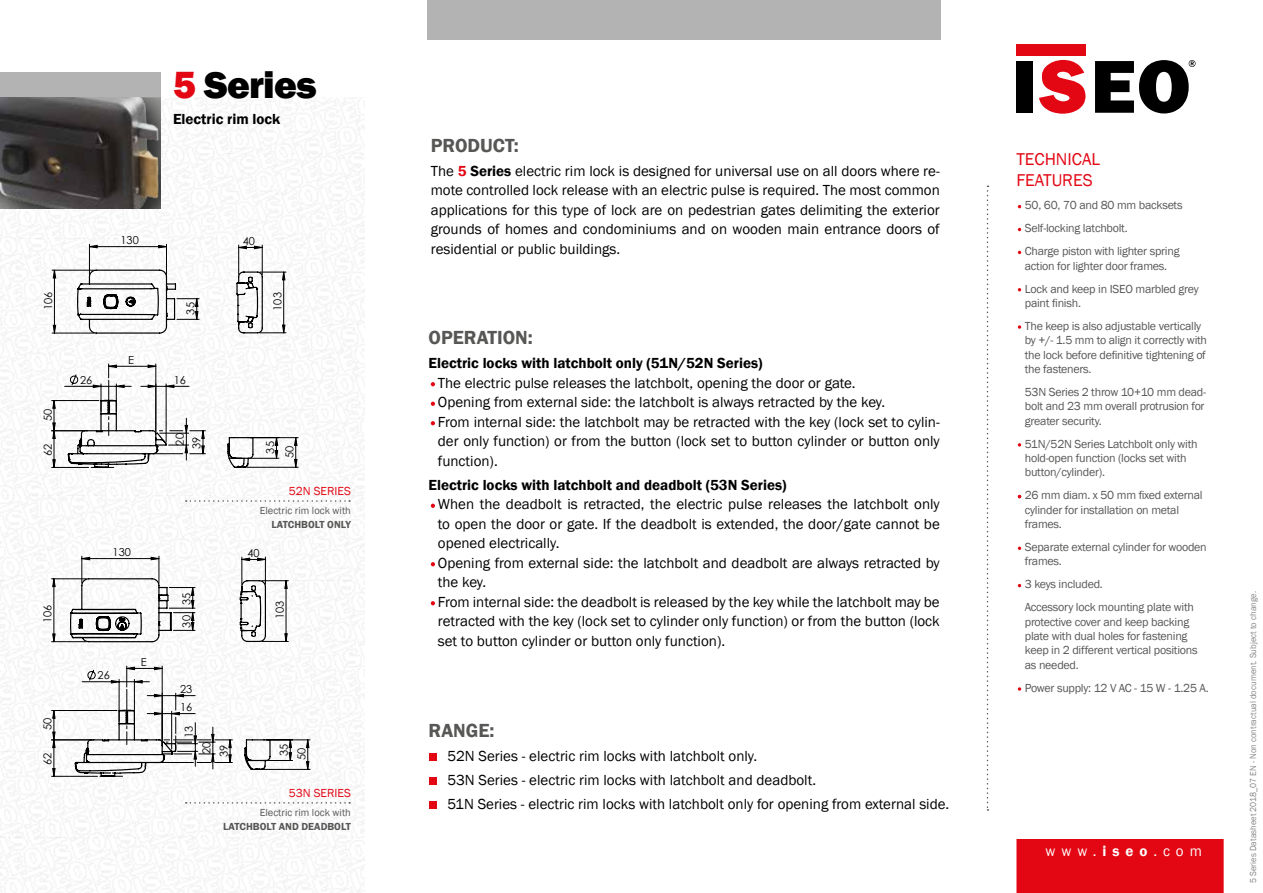
<style>
.page{position:relative;width:1263px;height:893px;background:#fff}
.page>*{position:absolute;margin:0;border:0;box-sizing:border-box;transform-origin:0 0}
.t1{font:800 39px "Franklin Gothic";letter-spacing:-.02em;color:#000}
.t2{font:600 19.5px "Franklin Gothic";color:#575756}
.t3{font:17.55px/21.1px "Franklin Gothic";color:#e30613}
.t4{font:15px/19.5px "Franklin Gothic";color:#000;text-align:justify}
.t5{font:600 15px "Franklin Gothic";color:#000}
.t6{font:15px "Franklin Gothic";letter-spacing:.395em;color:#fff}
.t7{font:12px/14.4px "Franklin Gothic";letter-spacing:-.02em;color:#575756}
.t8{font:12px "Franklin Gothic";color:#e30613}
.t9{font:10.95px/17.2px "Century Gothic";color:#000;text-align:center}
.t10{font:10.5px "Franklin Gothic";color:#575756}
.t11{font:600 10.5px "Franklin Gothic";color:#575756}
.t12{font:9px "Franklin Gothic";color:#878787;scale:.95 1}
.s1{color:#e30613}
.s2{font-weight:600;color:#e30613}
.s3{font-weight:600}
</style>
<div class="page">
<img style="left:0;top:98px;width:365px;height:795px">
<div style="left:1016px;top:839px;width:208px;height:54px;background:#e30613"></div>
<div style="left:1016px;top:61px;width:16px;height:52px;background:#000"></div>
<svg style="left:1039px;top:60px;width:46px;height:54px"></svg>
<div style="left:1016px;top:44px;width:69px;height:12px;background:#e30613"></div>
<svg style="left:1095px;top:60px;width:100px;height:53px"></svg>
<div style="left:427px;top:0;width:514px;height:40px;background:#b3b3b3"></div>
<svg style="left:987px;top:186px;width:1px;height:625px"></svg>
<div style="left:0;top:72px;width:161px;height:26px;background:#b3b3b3"></div>
<img style="left:0;top:98px;width:161px;height:110px">
<div style="left:429px;top:753px;width:8px;height:7px;background:#e30613"></div>
<div style="left:429px;top:777px;width:8px;height:7px;background:#e30613"></div>
<div style="left:429px;top:801px;width:8px;height:7px;background:#e30613"></div>
<svg style="left:1018px;top:325px;width:3px;height:4px"></svg>
<svg style="left:1018px;top:443px;width:3px;height:4px"></svg>
<svg style="left:1018px;top:687px;width:3px;height:4px"></svg>
<svg style="left:431px;top:382px;width:4px;height:4px"></svg>
<svg style="left:431px;top:402px;width:4px;height:4px"></svg>
<svg style="left:431px;top:421px;width:4px;height:4px"></svg>
<svg style="left:431px;top:504px;width:4px;height:4px"></svg>
<svg style="left:431px;top:562px;width:4px;height:4px"></svg>
<svg style="left:431px;top:601px;width:4px;height:4px"></svg>
<hr style="left:453px;top:230px;width:1px;height:67px;background:#000">
<hr style="left:52px;top:270px;width:42px;height:1px;background:#000">
<hr style="left:52px;top:333px;width:42px;height:1px;background:#000">
<hr style="left:593px;top:303px;width:1px;height:30px;background:#000">
<hr style="left:352px;top:266px;width:1px;height:31px;background:#000">
<svg style="left:53px;top:230px;width:256px;height:104px"></svg>
<hr style="left:251px;top:437px;width:47px;height:1px;background:#000">
<hr style="left:247px;top:467px;width:51px;height:1px;background:#000">
<svg style="left:13px;top:364px;width:284px;height:105px"></svg>
<hr style="left:474px;top:532px;width:1px;height:74px;background:#000">
<svg style="left:364px;top:576px;width:1px;height:30px"></svg>
<hr style="left:620px;top:605px;width:1px;height:30px;background:#000">
<svg style="left:52px;top:532px;width:270px;height:111px"></svg>
<hr style="left:266px;top:740px;width:44px;height:1px;background:#000">
<hr style="left:261px;top:769px;width:49px;height:1px;background:#000">
<svg style="left:24px;top:666px;width:285px;height:112px"></svg>
<svg style="left:186px;top:500px;width:164px;height:2px"></svg>
<svg style="left:186px;top:802px;width:164px;height:2px"></svg>
<p class="t1" style="left:173px;top:60px;width:145px"><span class="s1">5</span> Series</p>
<p class="t5" style="left:173px;top:110px;width:109px">Electric rim lock</p>
<p class="t9" style="left:39px;top:310px;width:20px;rotate:-90deg">106</p>
<p class="t9" style="left:39px;top:421px;width:14px;rotate:-90deg">50</p>
<p class="t9" style="left:39px;top:456px;width:14px;rotate:-90deg">62</p>
<p class="t9" style="left:80px;top:371px;width:14px">26</p>
<p class="t9" style="left:120px;top:231px;width:20px">130</p>
<p class="t9" style="left:128px;top:351px;width:7px">E</p>
<p class="t9" style="left:39px;top:623px;width:20px;rotate:-90deg">106</p>
<p class="t9" style="left:39px;top:730px;width:14px;rotate:-90deg">50</p>
<p class="t9" style="left:39px;top:765px;width:14px;rotate:-90deg">62</p>
<p class="t9" style="left:113px;top:543px;width:20px">130</p>
<p class="t9" style="left:98px;top:666px;width:14px">26</p>
<p class="t9" style="left:141px;top:653px;width:7px">E</p>
<p class="t9" style="left:182px;top:315px;width:14px;rotate:-90deg">35</p>
<p class="t9" style="left:174px;top:371px;width:14px">16</p>
<p class="t9" style="left:172px;top:449px;width:17px;line-height:16.6px;text-align:left;rotate:-90deg">20<br>39</p>
<p class="t9" style="left:178px;top:628px;width:36px;rotate:-90deg">30 35</p>
<p class="t9" style="left:180px;top:680px;width:14px">23</p>
<p class="t9" style="left:180px;top:698px;width:14px">16</p>
<p class="t9" style="left:180px;top:738px;width:14px;rotate:-90deg">13</p>
<p class="t9" style="left:243px;top:232px;width:14px">40</p>
<p class="t9" style="left:269px;top:311px;width:20px;rotate:-90deg">103</p>
<p class="t9" style="left:260px;top:458px;width:18px;line-height:19.2px;rotate:-90deg">35<br>50</p>
<p class="t8" style="left:289px;top:483px;width:64px">52N SERIES</p>
<p class="t10" style="left:260px;top:504px;width:93px">Electric rim lock with</p>
<p class="t11" style="left:272px;top:518px;width:81px">LATCHBOLT ONLY</p>
<p class="t9" style="left:247px;top:544px;width:14px">40</p>
<p class="t9" style="left:271px;top:619px;width:20px;rotate:-90deg">103</p>
<p class="t9" style="left:198px;top:757px;width:16px;text-align:left;rotate:-90deg">20<br>39</p>
<p class="t9" style="left:275px;top:760px;width:18px;rotate:-90deg">35<br>50</p>
<p class="t8" style="left:289px;top:785px;width:64px">53N SERIES</p>
<p class="t10" style="left:260px;top:806px;width:93px">Electric rim lock with</p>
<p class="t11" style="left:223px;top:820px;width:129px">LATCHBOLT AND DEADBOLT</p>
<p class="t2" style="left:431px;top:133px;width:89px">PRODUCT:</p>
<p class="t4" style="left:431px;top:161px;width:510px">The <span class="s2">5</span> <span class="s3">Series</span> electric rim lock is designed for universal use on all doors where re&shy;mote controlled lock release with an electric pulse is required. The most common applications for this type of lock are on pedestrian gates delimiting the exterior grounds of homes and condominiums and on wooden main entrance doors of residential or public buildings.</p>
<p class="t9" style="left:426px;top:217px;width:7px">E</p>
<p class="t9" style="left:472px;top:237px;width:14px">16</p>
<p class="t2" style="left:428px;top:326px;width:106px">OPERATION:</p>
<p class="t5" style="left:428px;top:354px;width:336px">Electric locks with latchbolt only (51N/52N Series)</p>
<p class="t4" style="left:438px;top:373px;width:419px">The electric pulse releases the latchbolt, opening the door or gate.</p>
<p class="t4" style="left:438px;top:393px;width:449px">Opening from external side: the latchbolt is always retracted by the key.</p>
<p class="t4" style="left:438px;top:412px;width:503px">From internal side: the latchbolt may be retracted with the key (lock set to cylin&shy;der only function) or from the button (lock set to button cylinder or button only function).</p>
<p class="t5" style="left:428px;top:476px;width:359px">Electric locks with latchbolt and deadbolt (53N Series)</p>
<p class="t4" style="left:438px;top:495px;width:503px">When the deadbolt is retracted, the electric pulse releases the latchbolt only to open the door or gate. If the deadbolt is extended, the door/gate cannot be opened electrically.</p>
<p class="t4" style="left:438px;top:553px;width:503px">Opening from external side: the latchbolt and deadbolt are always retracted by the key.</p>
<p class="t4" style="left:438px;top:592px;width:503px">From internal side: the deadbolt is released by the key while the latchbolt may be retracted with the key (lock set to cylinder only function) or from the button (lock set to button cylinder or button only function).</p>
<p class="t9" style="left:453px;top:519px;width:7px">E</p>
<p class="t9" style="left:492px;top:546px;width:14px">23</p>
<p class="t9" style="left:492px;top:603px;width:14px;rotate:-90deg">13</p>
<p class="t9" style="left:510px;top:622px;width:16px;text-align:left;rotate:-90deg">20<br>39</p>
<p class="t9" style="left:587px;top:626px;width:18px;rotate:-90deg">35<br>50</p>
<p class="t2" style="left:429px;top:718px;width:67px">RANGE:</p>
<p class="t4" style="left:447px;top:746px;width:311px">52N Series - electric rim locks with latchbolt only.</p>
<p class="t4" style="left:447px;top:770px;width:370px">53N Series - electric rim locks with latchbolt and deadbolt.</p>
<p class="t4" style="left:447px;top:794px;width:503px">51N Series - electric rim locks with latchbolt only for opening from external side.</p>
<p class="t3" style="left:1016px;top:149px;width:85px">TECHNICAL<br>FEATURES</p>
<p class="t7" style="left:1025px;top:198px;width:159px">50, 60, 70 and 80 mm backsets</p>
<p class="t7" style="left:1025px;top:221px;width:104px">Self-locking latchbolt.</p>
<p class="t7" style="left:1025px;top:244px;width:156px">Charge piston with lighter spring action for lighter door frames.</p>
<p class="t7" style="left:1025px;top:282px;width:175px">Lock and keep in ISEO marbled grey paint finish.</p>
<p class="t7" style="left:1025px;top:319px;width:184px">The keep is also adjustable vertically by +/- 1.5 mm to align it correctly with the lock before definitive tightening of the fasteners.</p>
<p class="t7" style="left:1025px;top:385px;width:183px">53N Series 2 throw 10+10 mm dead&shy;bolt and 23 mm overall protrusion for greater security.</p>
<p class="t7" style="left:1025px;top:437px;width:174px">51N/52N Series Latchbolt only with hold-open function (locks set with button/cylinder).</p>
<p class="t7" style="left:1025px;top:488px;width:179px">26 mm diam. x 50 mm fixed external cylinder for installation on metal frames.</p>
<p class="t7" style="left:1025px;top:540px;width:183px">Separate external cylinder for wooden frames.</p>
<p class="t7" style="left:1025px;top:577px;width:80px">3 keys included.</p>
<p class="t7" style="left:1025px;top:600px;width:174px">Accessory lock mounting plate with protective cover and keep backing plate with dual holes for fastening keep in 2 different vertical positions as needed.</p>
<p class="t7" style="left:1025px;top:681px;width:186px">Power supply: 12 V AC - 15 W - 1.25 A.</p>
<p class="t6" style="left:1046px;top:841px;width:158px">www.<span class="s3">iseo</span>.com</p>
<p class="t12" style="left:1248px;top:883px;width:309px;rotate:-90deg">5 Series Datasheet 2018_07 EN - Non contractual document. Subject to change.</p>
</div>
